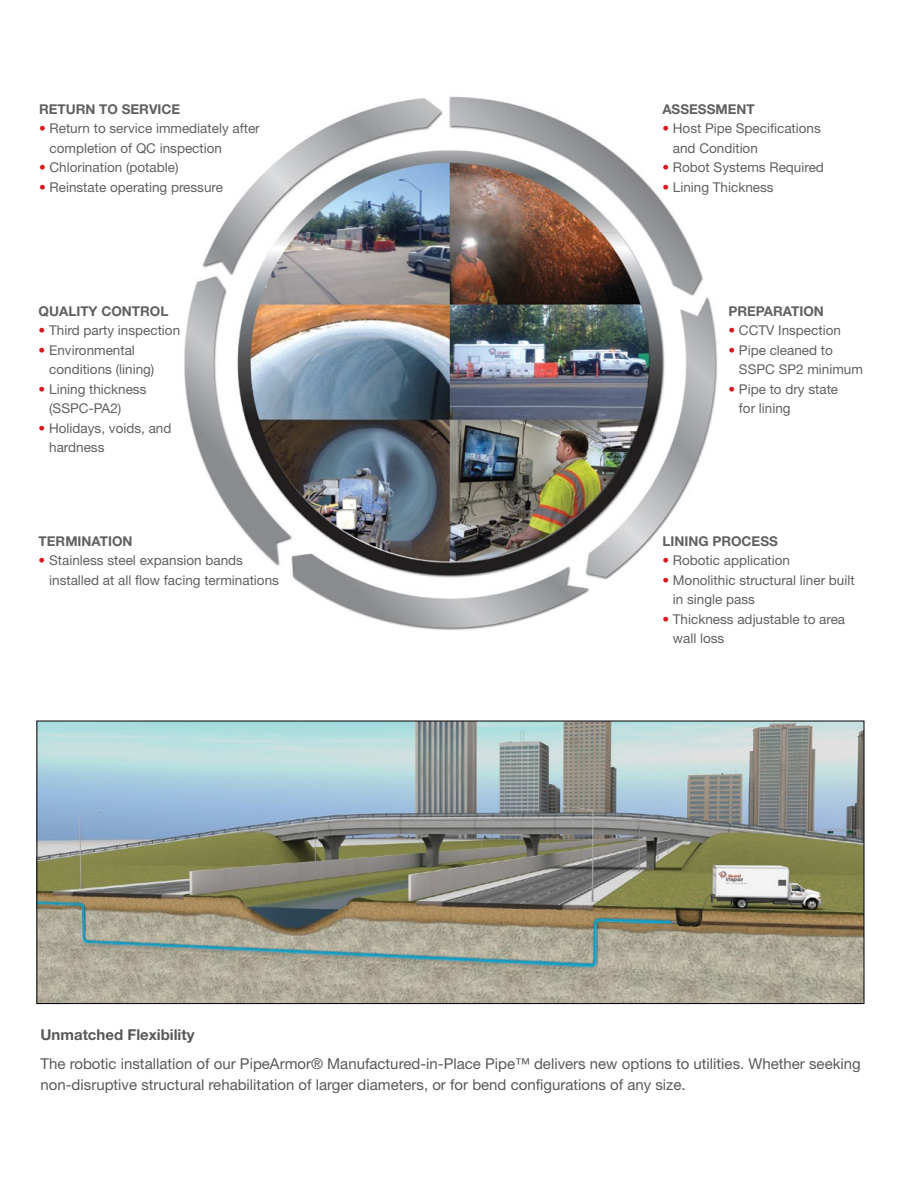
<style>
.page{position:relative;width:918px;height:1188px;background:#fff}
.page>*{position:absolute;margin:0;border:0;box-sizing:border-box;transform-origin:0 0}
.t1{font:15px/21px "Helvetica Neue";color:#58595b}
.t2{font:700 15px "Helvetica Neue";color:#58595b}
.t3{font:13.5px/19.5px "Helvetica Neue";color:#5f6062}
.t4{font:700 13.5px "Helvetica Neue";color:#5f6062}
.s1{color:#d31820}
</style>
<div class="page">
<img style="left:184px;top:96px;width:534px;height:534px">
<img style="left:39px;top:723px;width:823px;height:279px">
<p class="t4" style="left:39px;top:100px;width:143px">RETURN TO SERVICE</p>
<p class="t3" style="left:50px;top:118px;width:212px;text-indent:-11px"><span class="s1">•</span> Return to service immediately after completion of QC inspection</p>
<p class="t3" style="left:39px;top:157px;width:141px"><span class="s1">•</span> Chlorination (potable)</p>
<p class="t3" style="left:39px;top:177px;width:186px"><span class="s1">•</span> Reinstate operating pressure</p>
<p class="t4" style="left:39px;top:303px;width:131px">QUALITY CONTROL</p>
<p class="t3" style="left:39px;top:321px;width:143px"><span class="s1">•</span> Third party inspection</p>
<p class="t3" style="left:49px;top:340px;width:107px;text-indent:-11px"><span class="s1">•</span> Environmental conditions (lining)</p>
<p class="t3" style="left:49px;top:379px;width:99px;text-indent:-11px"><span class="s1">•</span> Lining thickness (SSPC-PA2)</p>
<p class="t3" style="left:49px;top:418px;width:124px;text-indent:-11px"><span class="s1">•</span> Holidays, voids, and hardness</p>
<p class="t4" style="left:39px;top:533px;width:95px">TERMINATION</p>
<p class="t3" style="left:49px;top:550px;width:231px;text-indent:-11px"><span class="s1">•</span> Stainless steel expansion bands installed at all flow facing terminations</p>
<p class="t4" style="left:662px;top:101px;width:94px">ASSESSMENT</p>
<p class="t3" style="left:673px;top:118px;width:150px;text-indent:-11px"><span class="s1">•</span> Host Pipe Specifications and Condition</p>
<p class="t3" style="left:662px;top:157px;width:163px"><span class="s1">•</span> Robot Systems Required</p>
<p class="t3" style="left:662px;top:177px;width:113px"><span class="s1">•</span> Lining Thickness</p>
<p class="t4" style="left:728px;top:303px;width:97px">PREPARATION</p>
<p class="t3" style="left:728px;top:321px;width:114px"><span class="s1">•</span> CCTV Inspection</p>
<p class="t3" style="left:739px;top:340px;width:126px;text-indent:-11px"><span class="s1">•</span> Pipe cleaned to<br>SSPC SP2 minimum</p>
<p class="t3" style="left:739px;top:379px;width:101px;text-indent:-11px"><span class="s1">•</span> Pipe to dry state for lining</p>
<p class="t4" style="left:662px;top:533px;width:117px">LINING PROCESS</p>
<p class="t3" style="left:662px;top:550px;width:129px"><span class="s1">•</span> Robotic application</p>
<p class="t3" style="left:673px;top:570px;width:183px;text-indent:-11px"><span class="s1">•</span> Monolithic structural liner built in single pass</p>
<p class="t3" style="left:673px;top:609px;width:174px;text-indent:-11px"><span class="s1">•</span> Thickness adjustable to area wall loss</p>
<p class="t2" style="left:40px;top:1025px;width:156px">Unmatched Flexibility</p>
<p class="t1" style="left:40px;top:1052px;width:822px">The robotic installation of our PipeArmor® Manufactured-in-Place Pipe™ delivers new options to utilities. Whether seeking non-disruptive structural rehabilitation of larger diameters, or for bend configurations of any size.</p>
</div>
